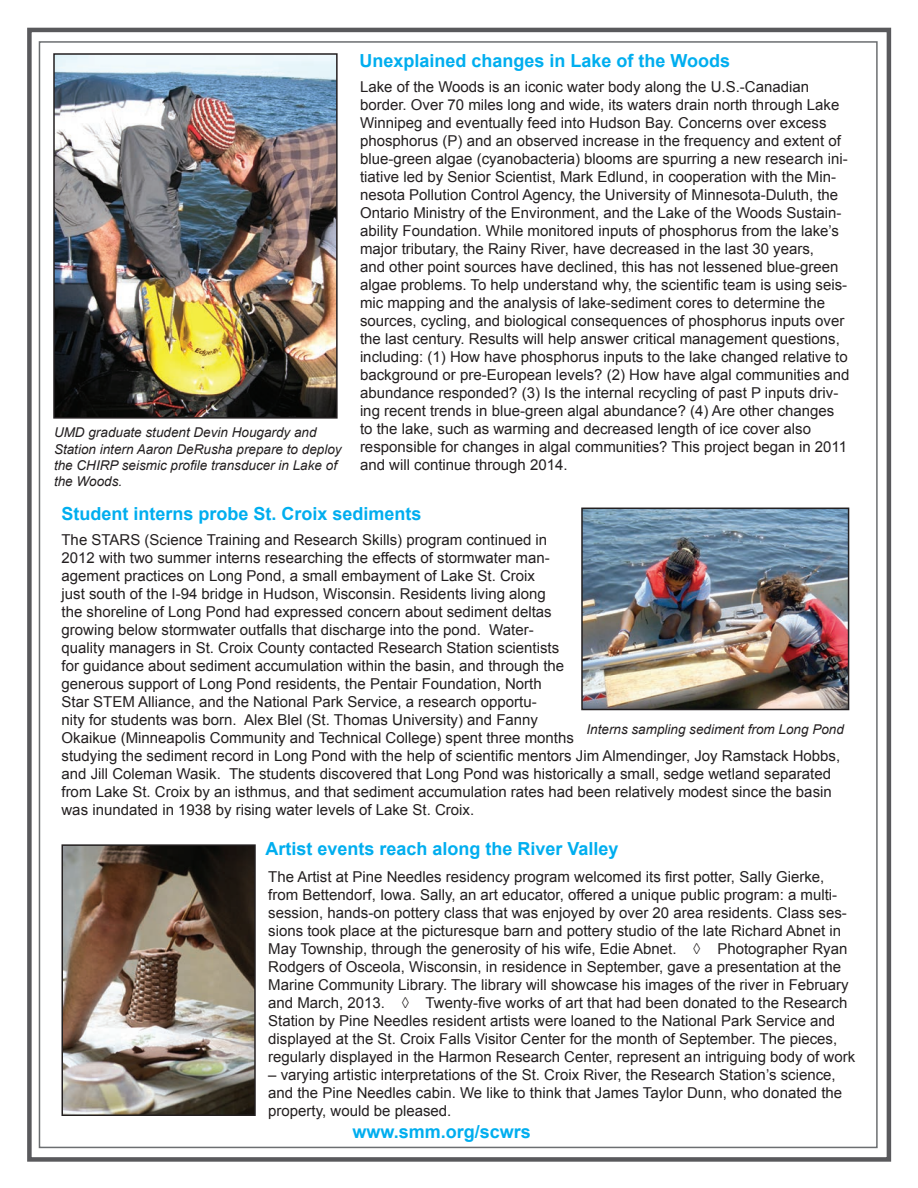
<style>
.page{position:relative;width:918px;height:1188px;background:#fff}
.page>*{position:absolute;margin:0;border:0;box-sizing:border-box;transform-origin:0 0}
.t1{font:700 18px "Arial";color:#00aeef}
.t2{font:15px/18px "Arial";color:#231f20}
.t3{font:italic 13.5px/16.2px "Arial";color:#231f20}
</style>
<div class="page">
<img style="left:65px;top:847px;width:188px;height:266px">
<div style="left:62px;top:844px;width:194px;height:272px;border:2px solid #231f20"></div>
<img style="left:584px;top:511px;width:262px;height:196px">
<div style="left:581px;top:508px;width:268px;height:202px;border:2px solid #231f20"></div>
<img style="left:56px;top:56px;width:279px;height:360px">
<div style="left:53px;top:53px;width:285px;height:366px;border:2px solid #231f20"></div>
<div style="left:27px;top:28px;width:864px;height:1134px;border:4px solid #59595c"></div>
<p class="t3" style="left:54px;top:425px;width:289px">UMD graduate student Devin Hougardy and Station intern Aaron DeRusha prepare to deploy the CHIRP seismic profile transducer in Lake of the Woods.</p>
<p class="t1" style="left:359px;top:49px;width:372px">Unexplained changes in Lake of the Woods</p>
<p class="t2" style="left:360px;top:78px;width:491px">Lake of the Woods is an iconic water body along the U.S.-Canadian border. Over 70 miles long and wide, its waters drain north through Lake Winnipeg and eventually feed into Hudson Bay. Concerns over excess phosphorus (P) and an observed increase in the frequency and extent of blue-green algae (cyanobacteria) blooms are spurring a new research ini&shy;tiative led by Senior Scientist, Mark Edlund, in cooperation with the Min&shy;nesota Pollution Control Agency, the University of Minnesota-Duluth, the Ontario Ministry of the Environment, and the Lake of the Woods Sustain&shy;ability Foundation. While monitored inputs of phosphorus from the lake’s major tributary, the Rainy River, have decreased in the last 30 years,<br>and other point sources have declined, this has not lessened blue-green algae problems. To help understand why, the scientific team is using seis&shy;mic mapping and the analysis of lake-sediment cores to determine the sources, cycling, and biological consequences of phosphorus inputs over the last century. Results will help answer critical management questions, including: (1) How have phosphorus inputs to the lake changed relative to background or pre-European levels? (2) How have algal communities and abundance responded? (3) Is the internal recycling of past P inputs driv&shy;ing recent trends in blue-green algal abundance? (4) Are other changes to the lake, such as warming and decreased length of ice cover also responsible for changes in algal communities? This project began in 2011 and will continue through 2014.</p>
<p class="t1" style="left:62px;top:502px;width:362px">Student interns probe St. Croix sediments</p>
<p class="t2" style="left:62px;top:531px;width:780px">The STARS (Science Training and Research Skills) program continued in<br>2012 with two summer interns researching the effects of stormwater man-<br>agement practices on Long Pond, a small embayment of Lake St. Croix<br>just south of the I-94 bridge in Hudson, Wisconsin. Residents living along<br>the shoreline of Long Pond had expressed concern about sediment deltas<br>growing below stormwater outfalls that discharge into the pond. Water-<br>quality managers in St. Croix County contacted Research Station scientists<br>for guidance about sediment accumulation within the basin, and through the<br>generous support of Long Pond residents, the Pentair Foundation, North<br>Star STEM Alliance, and the National Park Service, a research opportu-<br>nity for students was born. Alex Blel (St. Thomas University) and Fanny<br>Okaikue (Minneapolis Community and Technical College) spent three months<br>studying the sediment record in Long Pond with the help of scientific mentors Jim Almendinger, Joy Ramstack Hobbs, and Jill Coleman Wasik. The students discovered that Long Pond was historically a small, sedge wetland separated from Lake St. Croix by an isthmus, and that sediment accumulation rates had been relatively modest since the basin was inundated in 1938 by rising water levels of Lake St. Croix.</p>
<p class="t3" style="left:586px;top:722px;width:259px">Interns sampling sediment from Long Pond</p>
<p class="t1" style="left:266px;top:837px;width:355px">Artist events reach along the River Valley</p>
<p class="t2" style="left:268px;top:868px;width:588px">The Artist at Pine Needles residency program welcomed its first potter, Sally Gierke, from Bettendorf, Iowa. Sally, an art educator, offered a unique public program: a multi&shy;session, hands-on pottery class that was enjoyed by over 20 area residents. Class ses&shy;sions took place at the picturesque barn and pottery studio of the late Richard Abnet in May Township, through the generosity of his wife, Edie Abnet. ◊ Photographer Ryan Rodgers of Osceola, Wisconsin, in residence in September, gave a presentation at the Marine Community Library. The library will showcase his images of the river in February and March, 2013. ◊ Twenty-five works of art that had been donated to the Research Station by Pine Needles resident artists were loaned to the National Park Service and displayed at the St. Croix Falls Visitor Center for the month of September. The pieces, regularly displayed in the Harmon Research Center, represent an intriguing body of work</p>
<p class="t2" style="left:268px;top:1066px;width:575px">– varying artistic interpretations of the St. Croix River, the Research Station’s science, and the Pine Needles cabin. We like to think that James Taylor Dunn, who donated the property, would be pleased.</p>
<p class="t1" style="left:352px;top:1120px;width:180px">www.smm.org/scwrs</p>
</div>
